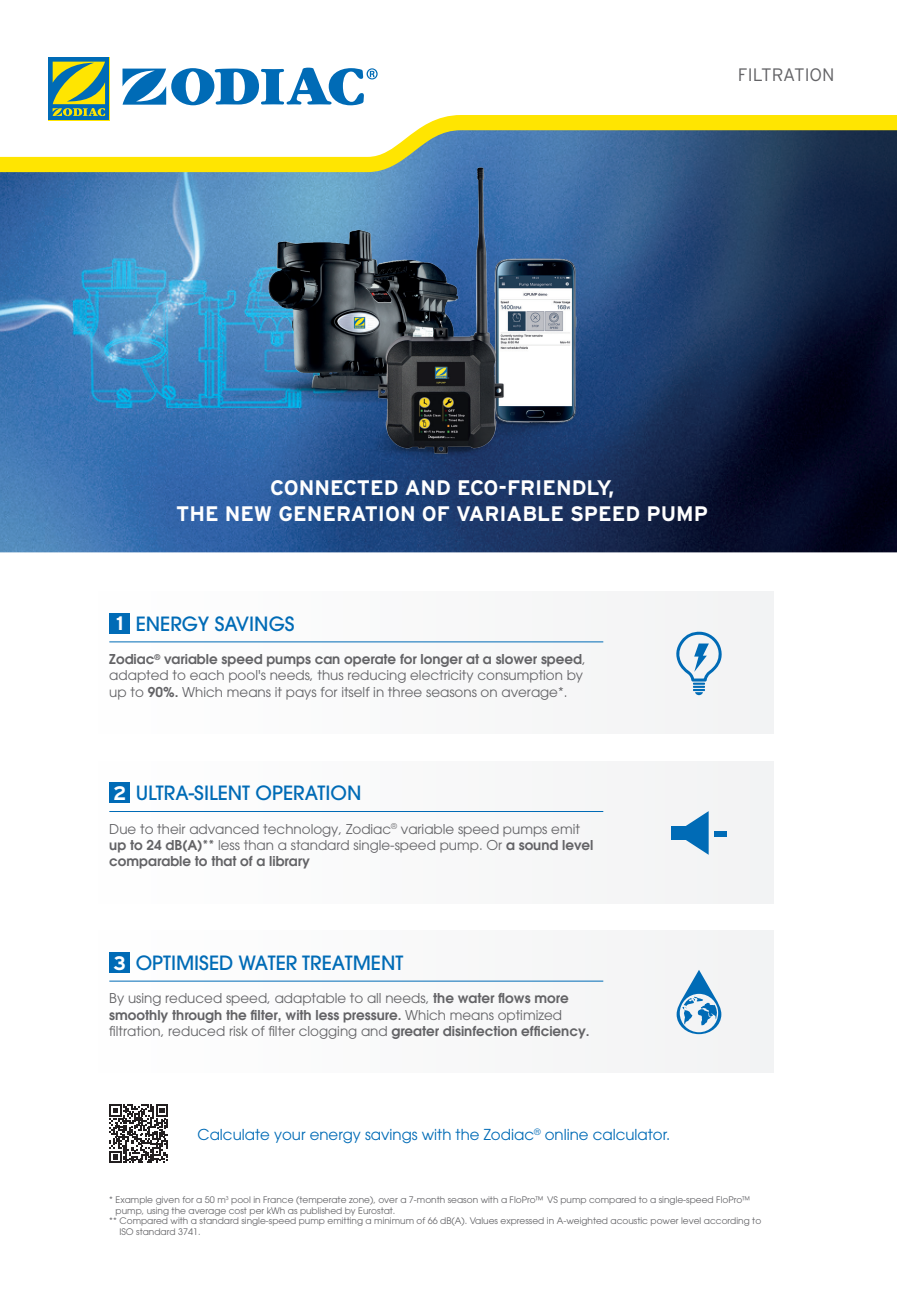
<style>
.page{position:relative;width:897px;height:1289px;background:#fff}
.page>*{position:absolute;margin:0;border:0;box-sizing:border-box;transform-origin:0 0}
.t1{font:700 21px/25.2px "Interstate";color:#fff;text-align:center}
.t2{font:500 19.5px "Avant Garde LT";color:#006bb6}
.t3{font:300 18px "Interstate";color:#636366}
.t4{font:15px "Avant Garde LT";color:#006bb6}
.t5{font:13.5px/16.2px "Avant Garde LT";color:#636366}
.t6{font:9px "Avant Garde LT";color:#636366}
.s1{font-family:"Interstate";font-weight:700;color:#fff}
.s2{font-weight:600}
</style>
<div class="page">
<img style="left:0;top:172px;width:897px;height:380px">
<svg style="left:0;top:115px;width:897px;height:57px"></svg>
<svg style="left:122px;top:68px;width:256px;height:37px"></svg>
<svg style="left:48px;top:57px;width:62px;height:64px"></svg>
<svg style="left:49px;top:58px;width:60px;height:62px"></svg>
<svg style="left:53px;top:62px;width:52px;height:54px;background:#97b34a"></svg>
<div style="left:95px;top:591px;width:679px;height:143px;background:#f8f9f9"></div>
<div style="left:95px;top:761px;width:679px;height:142px;background:#f8f9f9"></div>
<div style="left:95px;top:930px;width:679px;height:143px;background:#f8f9f9"></div>
<hr style="left:109px;top:641px;width:494px;height:1px;background:#006bb6">
<div style="left:109px;top:612px;width:21px;height:21px;background:#006bb6"></div>
<hr style="left:109px;top:811px;width:494px;height:1px;background:#006bb6">
<div style="left:109px;top:782px;width:21px;height:21px;background:#006bb6"></div>
<hr style="left:109px;top:980px;width:494px;height:1px;background:#006bb6">
<div style="left:109px;top:951px;width:21px;height:21px;background:#006bb6"></div>
<div style="left:671px;top:826px;width:16px;height:13px;background:#006bb6"></div>
<svg style="left:685px;top:811px;width:23px;height:43px"></svg>
<div style="left:714px;top:830px;width:13px;height:6px;background:#006bb6"></div>
<svg style="left:676px;top:631px;width:46px;height:64px"></svg>
<svg style="left:676px;top:970px;width:45px;height:64px"></svg>
<svg style="left:109px;top:1104px;width:59px;height:58px"></svg>
<img style="left:208px;top:157px;width:400px;height:319px">
<h3 class="t3" style="left:738px;top:65px;width:98px">FILTRATION</h3>
<h1 class="t1" style="left:176px;top:475px;width:533px">CONNECTED AND ECO-FRIENDLY,<br>THE NEW GENERATION OF VARIABLE SPEED PUMP</h1>
<h2 class="t2" style="left:116px;top:611px;width:180px"><span class="s1">1</span> ENERGY SAVINGS</h2>
<p class="t5" style="left:109px;top:651px;width:478px"><span class="s2">Zodiac</span><sup>®</sup> <span class="s2">variable speed pumps can operate for longer at a slower speed</span>, adapted to each pool's needs, thus reducing electricity consumption by up to <span class="s2">90%.</span> Which means it pays for itself in three seasons on average*.</p>
<h2 class="t2" style="left:113px;top:781px;width:250px"><span class="s1">2</span> ULTRA-SILENT OPERATION</h2>
<p class="t5" style="left:109px;top:820px;width:486px">Due to their advanced technology, Zodiac<sup>®</sup> variable speed pumps emit <span class="s2">up to 24 dB(A)**</span> less than a standard single-speed pump. Or <span class="s2">a sound level comparable to that of a library</span></p>
<h2 class="t2" style="left:113px;top:950px;width:291px"><span class="s1">3</span> OPTIMISED WATER TREATMENT</h2>
<p class="t5" style="left:109px;top:990px;width:482px">By using reduced speed, adaptable to all needs, <span class="s2">the water flows more smoothly through the filter, with less pressure.</span> Which means optimized filtration, reduced risk of filter clogging and <span class="s2">greater disinfection efficiency.</span></p>
<p class="t4" style="left:197px;top:1125px;width:474px">Calculate your energy savings with the Zodiac<sup>®</sup> online calculator.</p>
<p class="t6" style="left:109px;top:1194px;width:643px">* Example given for a 50 m<sup>3</sup> pool in France (temperate zone), over a 7-month season with a FloPro™ VS pump compared to a single-speed FloPro™</p>
<p class="t6" style="left:116px;top:1204px;width:281px">pump, using the average cost per kWh as published by Eurostat.</p>
<p class="t6" style="left:109px;top:1215px;width:653px">** Compared with a standard single-speed pump emitting a minimum of 66 dB(A). Values expressed in A-weighted acoustic power level according to</p>
<p class="t6" style="left:119px;top:1226px;width:83px">ISO standard 3741.</p>
</div>
